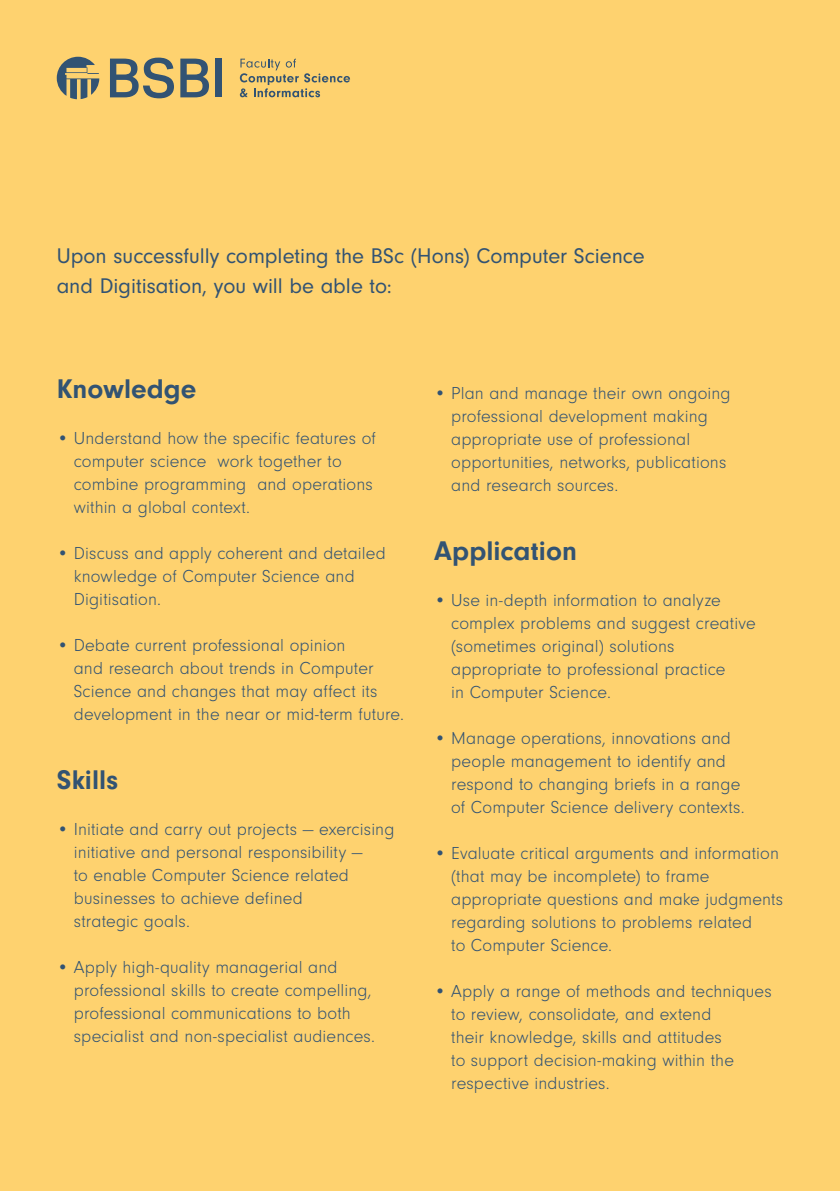
<style>
.page{position:relative;width:840px;height:1191px;background:#fff}
.page>*{position:absolute;margin:0;border:0;box-sizing:border-box;transform-origin:0 0}
.t1{font:700 28px "Neuzeit Gro";letter-spacing:.005em;color:#325373}
.t2{font:22px/30px "Neuzeit Gro";color:#325373}
.t3{font:300 18px/23px "Neuzeit Gro";letter-spacing:.01em;color:#325373}
</style>
<div class="page">
<div style="left:0;top:0;width:839px;height:1191px;background:#fed26f"></div>
<svg style="left:57px;top:57px;width:42px;height:42px"></svg>
<svg style="left:110px;top:58px;width:64px;height:40px"></svg>
<svg style="left:180px;top:59px;width:29px;height:38px"></svg>
<div style="left:215px;top:59px;width:7px;height:38px;background:#325373"></div>
<svg style="left:240px;top:59px;width:110px;height:38px"></svg>
<p class="t2" style="left:57px;top:241px;width:589px">Upon successfully completing the BSc (Hons) Computer Science and Digitisation, you will be able to:</p>
<p class="t1" style="left:57px;top:373px;width:141px">Knowledge</p>
<p class="t3" style="left:74px;top:427px;width:303px;text-indent:-17px">• Understand how the specific features of computer science work together to combine programming and operations within a global context.</p>
<p class="t3" style="left:74px;top:542px;width:313px;text-indent:-17px">• Discuss and apply coherent and detailed knowledge of Computer Science and<br>Digitisation.</p>
<p class="t3" style="left:74px;top:634px;width:331px;text-indent:-17px">• Debate current professional opinion<br>and research about trends in Computer Science and changes that may affect its development in the near or mid-term future.</p>
<p class="t1" style="left:57px;top:764px;width:63px">Skills</p>
<p class="t3" style="left:74px;top:818px;width:322px;text-indent:-17px">• Initiate and carry out projects — exercising initiative and personal responsibility —<br>to enable Computer Science related businesses to achieve defined<br>strategic goals.</p>
<p class="t3" style="left:74px;top:956px;width:302px;text-indent:-17px">• Apply high-quality managerial and professional skills to create compelling, professional communications to both specialist and non-specialist audiences.</p>
<p class="t3" style="left:451px;top:381px;width:281px;text-indent:-17px">• Plan and manage their own ongoing professional development making appropriate use of professional opportunities, networks, publications and research sources.</p>
<h1 class="t1" style="left:434px;top:535px;width:144px">Application</h1>
<p class="t3" style="left:451px;top:588px;width:306px;text-indent:-17px">• Use in-depth information to analyze complex problems and suggest creative (sometimes original) solutions appropriate to professional practice<br>in Computer Science.</p>
<p class="t3" style="left:451px;top:726px;width:295px;text-indent:-17px">• Manage operations, innovations and people management to identify and respond to changing briefs in a range of Computer Science delivery contexts.</p>
<p class="t3" style="left:451px;top:841px;width:333px;text-indent:-17px">• Evaluate critical arguments and information (that may be incomplete) to frame appropriate questions and make judgments regarding solutions to problems related<br>to Computer Science.</p>
<p class="t3" style="left:451px;top:979px;width:322px;text-indent:-17px">• Apply a range of methods and techniques to review, consolidate, and extend<br>their knowledge, skills and attitudes<br>to support decision-making within the respective industries.</p>
</div>
